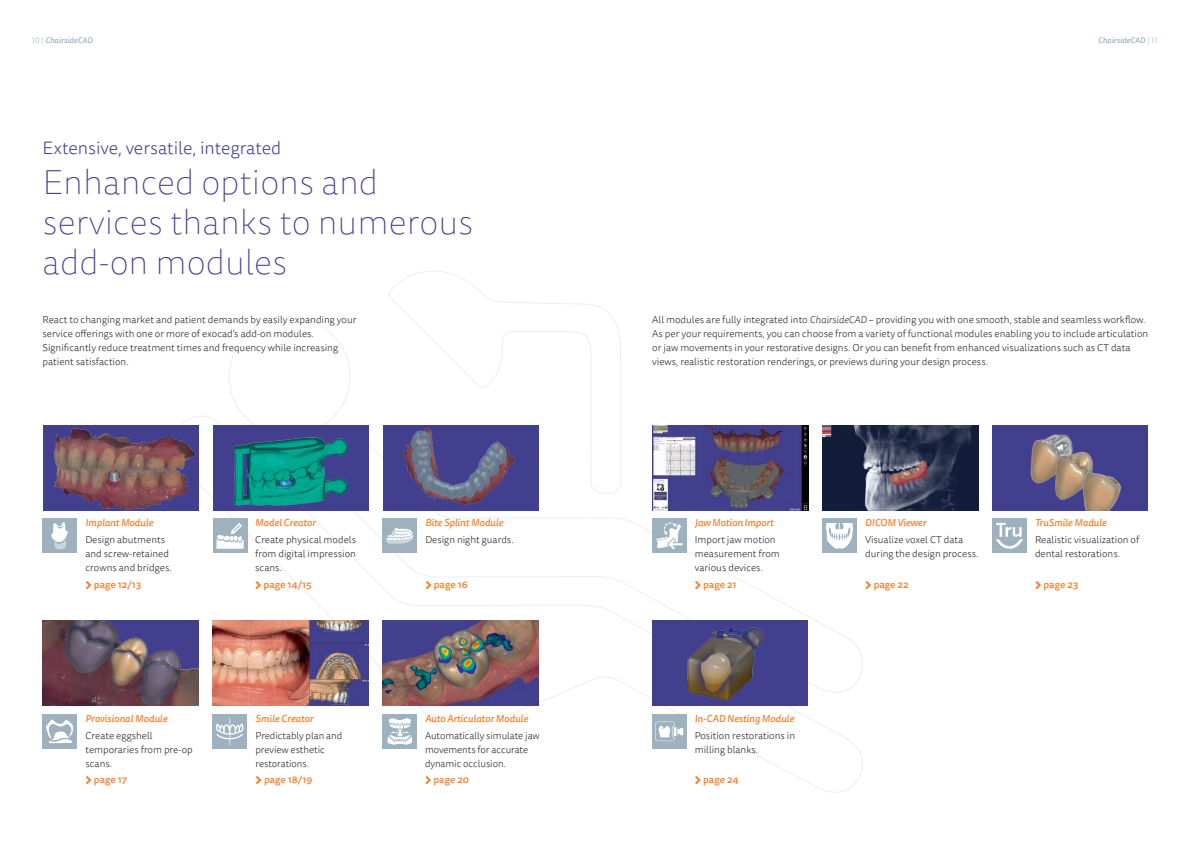
<style>
.page{position:relative;width:1191px;height:842px;background:#fff}
.page>*{position:absolute;margin:0;border:0;box-sizing:border-box;transform-origin:0 0}
.t1{font:100 35px/40px "Tisa Sans Pro";color:#413f8e}
.t2{font:300 18px "Tisa Sans Pro";color:#413f8e}
.t3{font:300 10px/14px "Tisa Sans Pro";color:#231f20}
.t4{font:italic 500 10px "Tisa Sans Pro";color:#f48232}
.t5{font:500 10px "Tisa Sans Pro";color:#f48232}
.t6{font:italic 500 8px "Tisa Sans Pro";color:#9db2be}
.s1{font-weight:300;font-style:normal}
.s2{font-style:italic}
</style>
<div class="page">
<svg style="left:170px;top:416px;width:693px;height:377px"></svg>
<svg style="left:313px;top:429px;width:551px;height:268px"></svg>
<svg style="left:386px;top:271px;width:236px;height:223px"></svg>
<svg style="left:228px;top:316px;width:123px;height:109px"></svg>
<div style="left:43px;top:425px;width:155px;height:85px;background:#413f8e"></div>
<img style="left:53px;top:428px;width:143px;height:82px">
<div style="left:213px;top:425px;width:156px;height:85px;background:#413f8e"></div>
<img style="left:233px;top:437px;width:115px;height:69px">
<div style="left:383px;top:425px;width:156px;height:85px;background:#413f8e"></div>
<img style="left:403px;top:428px;width:112px;height:77px">
<div style="left:652px;top:621px;width:156px;height:85px;background:#413f8e"></div>
<img style="left:687px;top:627px;width:77px;height:74px">
<div style="left:652px;top:714px;width:34px;height:34px;background:#9db2be"></div>
<svg style="left:655px;top:722px;width:28px;height:19px"></svg>
<img style="left:43px;top:621px;width:155px;height:85px">
<img style="left:213px;top:621px;width:156px;height:85px">
<img style="left:383px;top:621px;width:156px;height:85px">
<div style="left:383px;top:714px;width:34px;height:34px;background:#9db2be"></div>
<svg style="left:387px;top:718px;width:25px;height:27px"></svg>
<img style="left:652px;top:425px;width:156px;height:85px">
<img style="left:822px;top:425px;width:156px;height:85px">
<div style="left:992px;top:425px;width:156px;height:85px;background:#413f8e"></div>
<img style="left:1030px;top:434px;width:91px;height:76px">
<div style="left:43px;top:519px;width:34px;height:34px;background:#9db2be"></div>
<svg style="left:51px;top:522px;width:17px;height:27px"></svg>
<div style="left:992px;top:519px;width:34px;height:34px;background:#9db2be"></div>
<svg style="left:996px;top:523px;width:27px;height:26px"></svg>
<div style="left:213px;top:519px;width:34px;height:34px;background:#9db2be"></div>
<svg style="left:216px;top:523px;width:28px;height:26px"></svg>
<div style="left:652px;top:519px;width:34px;height:34px;background:#9db2be"></div>
<svg style="left:656px;top:522px;width:26px;height:28px"></svg>
<div style="left:382px;top:519px;width:34px;height:34px;background:#9db2be"></div>
<svg style="left:386px;top:528px;width:27px;height:16px"></svg>
<div style="left:43px;top:714px;width:34px;height:34px;background:#9db2be"></div>
<svg style="left:46px;top:719px;width:28px;height:24px"></svg>
<div style="left:822px;top:519px;width:34px;height:34px;background:#9db2be"></div>
<svg style="left:825px;top:523px;width:28px;height:26px"></svg>
<div style="left:213px;top:714px;width:34px;height:34px;background:#9db2be"></div>
<svg style="left:216px;top:718px;width:27px;height:27px"></svg>
<svg style="left:426px;top:581px;width:5px;height:8px"></svg>
<svg style="left:256px;top:581px;width:5px;height:8px"></svg>
<svg style="left:695px;top:776px;width:5px;height:9px"></svg>
<svg style="left:695px;top:581px;width:5px;height:8px"></svg>
<svg style="left:256px;top:776px;width:5px;height:9px"></svg>
<svg style="left:425px;top:776px;width:6px;height:9px"></svg>
<p class="t6" style="left:32px;top:34px;width:63px"><span class="s1">10 |</span> ChairsideCAD</p>
<p class="t6" style="left:1098px;top:34px;width:61px">ChairsideCAD <span class="s1">| 11</span></p>
<h2 class="t2" style="left:43px;top:136px;width:240px">Extensive, versatile, integrated</h2>
<h1 class="t1" style="left:43px;top:164px;width:432px">Enhanced options and services thanks to numerous add-on modules</h1>
<p class="t3" style="left:43px;top:313px;width:315px">React to changing market and patient demands by easily expanding your service offerings with one or more of exocad‘s add-on modules.<br>Significantly reduce treatment times and frequency while increasing patient satisfaction.</p>
<p class="t3" style="left:652px;top:313px;width:497px">All modules are fully integrated into <span class="s2">ChairsideCAD</span> – providing you with one smooth, stable and seamless workflow.<br>As per your requirements, you can choose from a variety of functional modules enabling you to include articulation or jaw movements in your restorative designs. Or you can benefit from enhanced visualizations such as CT data views, realistic restoration renderings, or previews during your design process.</p>
<p class="t4" style="left:85px;top:516px;width:69px">Implant Module</p>
<p class="t3" style="left:85px;top:533px;width:88px">Design abutments and screw-retained crowns and bridges.</p>
<p class="t5" style="left:85px;top:577px;width:57px">■●▼ page 12/13</p>
<p class="t4" style="left:85px;top:711px;width:84px">Provisional Module</p>
<p class="t3" style="left:85px;top:728px;width:109px">Create eggshell temporaries from pre-op scans.</p>
<p class="t5" style="left:85px;top:773px;width:43px">■●▼ page 17</p>
<p class="t4" style="left:255px;top:516px;width:62px">Model Creator</p>
<p class="t3" style="left:255px;top:533px;width:102px;text-align:justify">Create physical models from digital impression scans.</p>
<p class="t5" style="left:255px;top:577px;width:58px">■●▼ page 14/15</p>
<p class="t4" style="left:255px;top:711px;width:59px">Smile Creator</p>
<p class="t3" style="left:255px;top:728px;width:88px">Predictably plan and preview esthetic restorations.</p>
<p class="t5" style="left:255px;top:773px;width:58px">■●▼ page 18/19</p>
<p class="t4" style="left:425px;top:516px;width:80px">Bite Splint Module</p>
<p class="t3" style="left:425px;top:533px;width:90px">Design night guards.</p>
<p class="t5" style="left:425px;top:577px;width:44px">■●▼ page 16</p>
<p class="t4" style="left:425px;top:711px;width:105px">Auto Articulator Module</p>
<p class="t3" style="left:425px;top:728px;width:116px">Automatically simulate jaw movements for accurate dynamic occlusion.</p>
<p class="t5" style="left:425px;top:773px;width:46px">■●▼ page 20</p>
<p class="t4" style="left:694px;top:516px;width:80px">Jaw Motion Import</p>
<p class="t3" style="left:694px;top:533px;width:87px">Import jaw motion measurement from various devices.</p>
<p class="t5" style="left:694px;top:577px;width:43px">■●▼ page 21</p>
<p class="t4" style="left:694px;top:711px;width:101px">In-CAD Nesting Module</p>
<p class="t3" style="left:694px;top:728px;width:102px">Position restorations in milling blanks.</p>
<p class="t5" style="left:694px;top:773px;width:46px">■●▼ page 24</p>
<p class="t4" style="left:865px;top:516px;width:63px">DICOM Viewer</p>
<p class="t3" style="left:865px;top:533px;width:115px">Visualize voxel CT data during the design process.</p>
<p class="t5" style="left:865px;top:577px;width:45px">■●▼ page 22</p>
<p class="t4" style="left:1035px;top:516px;width:73px">TruSmile Module</p>
<p class="t3" style="left:1035px;top:533px;width:106px">Realistic visualization of dental restorations.</p>
<p class="t5" style="left:1035px;top:577px;width:45px">■●▼ page 23</p>
</div>
